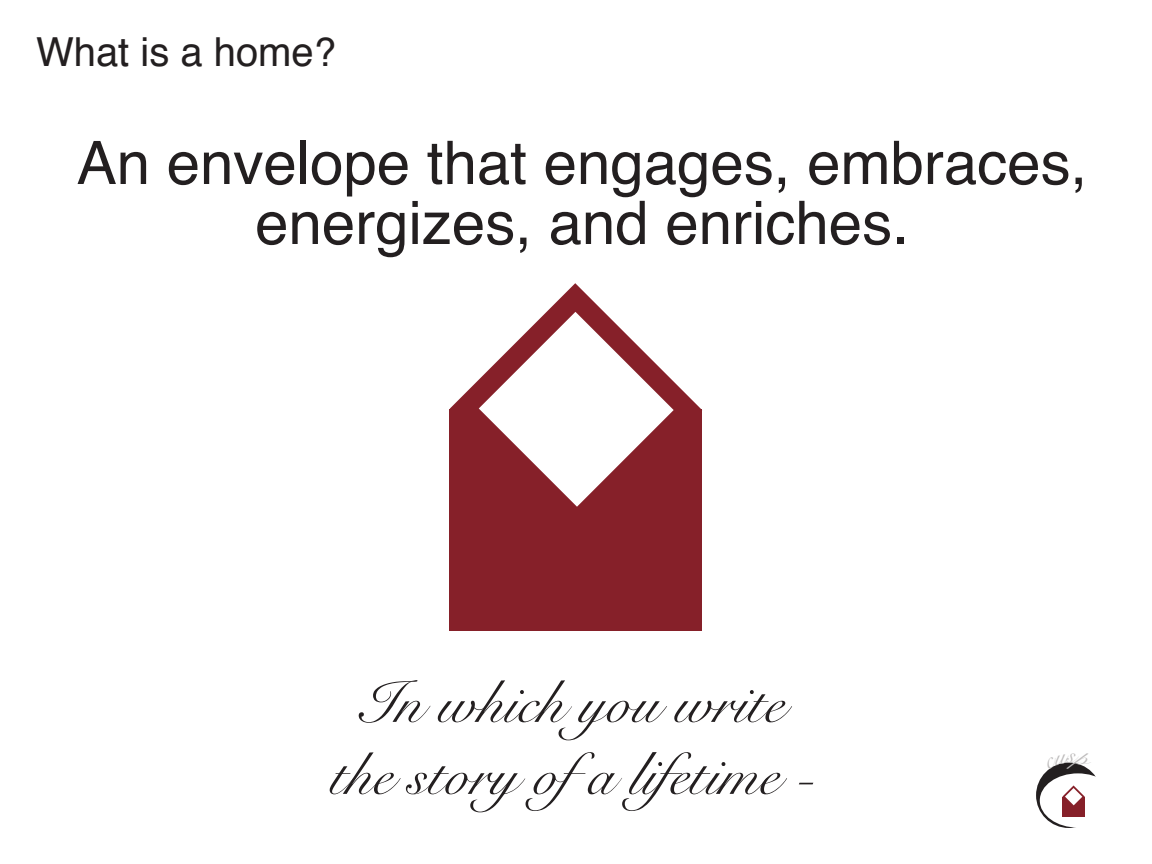
<style>
.page{position:relative;width:1152px;height:864px;background:#fff}
.page>*{position:absolute;margin:0;border:0;box-sizing:border-box;transform-origin:0 0}
.t1{font:60px/60px "Helvetica";color:#231f20;text-align:center}
.t2{font:60px "Snell Roundhand";color:#231f20}
.t3{font:40px "Helvetica";color:#231f20}
</style>
<div class="page">
<svg style="left:1036px;top:763px;width:66px;height:65px"></svg>
<div style="left:1040px;top:773px;width:76px;height:55px;background:#fff;border-radius:50%"></div>
<div style="left:1062px;top:797px;width:23px;height:19px;background:#862029"></div>
<svg style="left:1062px;top:785px;width:23px;height:21px"></svg>
<svg style="left:450px;top:283px;width:251px;height:126px"></svg>
<div style="left:450px;top:409px;width:252px;height:222px;background:#862029"></div>
<svg style="left:479px;top:312px;width:195px;height:195px"></svg>
<svg style="left:1045px;top:762px;width:49px;height:13px"></svg>
<p class="t3" style="left:36px;top:21px;width:302px">What is a home?</p>
<p class="t1" style="left:77px;top:135px;width:1012px">An envelope that engages, embraces, energizes, and enriches.</p>
<p class="t2" style="left:360px;top:655px;width:426px">In which you write</p>
<p class="t2" style="left:330px;top:727px;width:486px">the story ofa lifetime -</p>
</div>
